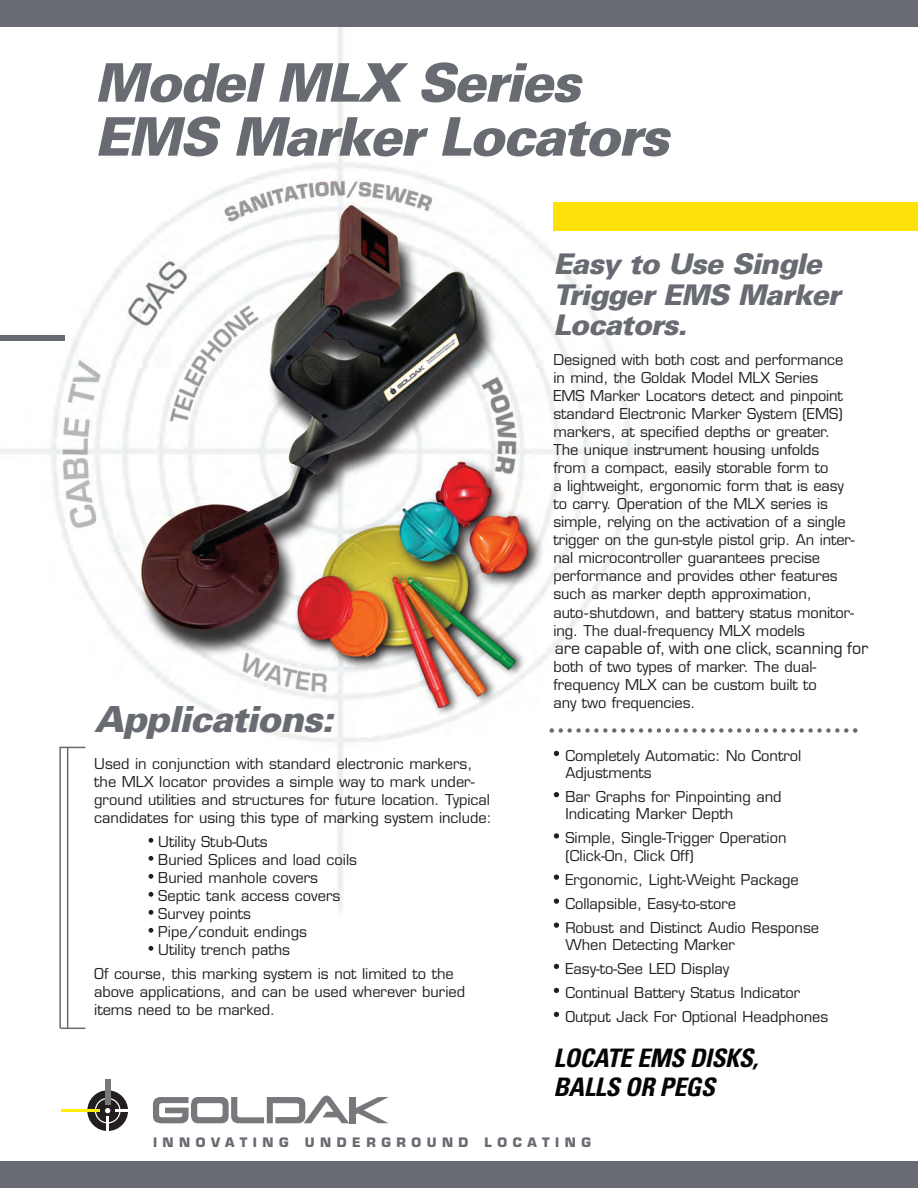
<style>
.page{position:relative;width:918px;height:1188px;background:#fff}
.page>*{position:absolute;margin:0;border:0;box-sizing:border-box;transform-origin:0 0}
.t1{font:italic 900 53.25px/54px "Univers";color:#696b73}
.t2{font:italic 900 36px "Univers";color:#696b73}
.t3{font:italic 900 28.5px/30.8px "Univers";color:#696b73}
.t4{font:italic 700 condensed 25.5px/28.5px "Univers";color:#040503}
.t5{font:18px "Eurostile";color:#231f20}
.t6{font:14.7px/18px "Eurostile";color:#231f20}
.t7{font:700 12.75px "Eurostile";letter-spacing:.43em;color:#696b73}
</style>
<div class="page">
<img style="left:0;top:27px;width:814px;height:1002px">
<div style="left:554px;top:202px;width:364px;height:28px;background:#ffe10a"></div>
<svg style="left:149px;top:838px;width:4px;height:5px"></svg>
<svg style="left:149px;top:856px;width:4px;height:5px"></svg>
<svg style="left:149px;top:874px;width:4px;height:5px"></svg>
<svg style="left:149px;top:892px;width:4px;height:5px"></svg>
<svg style="left:149px;top:910px;width:4px;height:5px"></svg>
<svg style="left:149px;top:928px;width:4px;height:5px"></svg>
<svg style="left:149px;top:946px;width:4px;height:5px"></svg>
<div style="left:87px;top:1090px;width:41px;height:41px;background:#231f20;border-radius:50%"></div>
<div style="left:95px;top:1098px;width:26px;height:26px;border:1px solid #fff;border-radius:50%"></div>
<hr style="left:115px;top:1109px;width:34px;height:3px;background:#fff">
<hr style="left:107px;top:1116px;width:2px;height:24px;background:#fff">
<hr style="left:62px;top:1109px;width:38px;height:3px;background:#fff101">
<div style="left:105px;top:1079px;width:5px;height:26px;background:#76787b"></div>
<svg style="left:105px;top:1108px;width:5px;height:5px"></svg>
<svg style="left:356px;top:1097px;width:33px;height:26px"></svg>
<div style="left:350px;top:1097px;width:6px;height:26px;background:#76787b"></div>
<svg style="left:153px;top:1095px;width:196px;height:28px"></svg>
<div style="left:0;top:0;width:918px;height:27px;background:#696b73"></div>
<div style="left:0;top:1161px;width:918px;height:27px;background:#696b73"></div>
<div style="left:0;top:335px;width:65px;height:5px;background:#696b73"></div>
<svg style="left:554px;top:751px;width:5px;height:5px"></svg>
<svg style="left:554px;top:792px;width:5px;height:5px"></svg>
<svg style="left:554px;top:833px;width:5px;height:6px"></svg>
<svg style="left:554px;top:875px;width:5px;height:5px"></svg>
<svg style="left:554px;top:899px;width:5px;height:5px"></svg>
<svg style="left:554px;top:923px;width:5px;height:5px"></svg>
<svg style="left:554px;top:964px;width:5px;height:5px"></svg>
<svg style="left:554px;top:988px;width:5px;height:5px"></svg>
<svg style="left:554px;top:1012px;width:5px;height:5px"></svg>
<hr style="left:67px;top:747px;width:1px;height:281px;background:#696b73">
<hr style="left:59px;top:747px;width:2px;height:281px;background:#696b73">
<svg style="left:59px;top:747px;width:26px;height:1px"></svg>
<svg style="left:61px;top:1028px;width:24px;height:1px"></svg>
<svg style="left:550px;top:728px;width:307px;height:5px"></svg>
<p class="t1" style="left:95px;top:54px;width:590px">Model MLX Series<br>EMS Marker Locators</p>
<p class="t2" style="left:94px;top:697px;width:250px">Applications:</p>
<p class="t6" style="left:94px;top:755px;width:399px">Used in conjunction with standard electronic markers, the MLX locator provides a simple way to mark under&shy;ground utilities and structures for future location. Typical candidates for using this type of marking system include:</p>
<p class="t6" style="left:158px;top:833px;width:200px">Utility Stub-Outs<br>Buried Splices and load coils<br>Buried manhole covers<br>Septic tank access covers<br>Survey points<br>Pipe/conduit endings<br>Utility trench paths</p>
<p class="t6" style="left:94px;top:965px;width:373px">Of course, this marking system is not limited to the above applications, and can be used wherever buried items need to be marked.</p>
<p class="t3" style="left:553px;top:248px;width:296px">Easy to Use Single<br>TriggerEMS Marker<br>Locators.</p>
<p class="t6" style="left:554px;top:351px;width:303px">Designed with both cost and performance in mind, the Goldak Model MLX Series<br>EMS Marker Locators detect and pinpoint standard Electronic Marker System (EMS) markers, at specified depths or greater.<br>The unique instrument housing unfolds from a compact, easily storable form to<br>a lightweight, ergonomic form that is easy to carry. Operation of the MLX series is simple, relying on the activation of a single trigger on the gun-style pistol grip. An inter&shy;nal microcontroller guarantees precise performance and provides other features such as marker depth approximation, auto-shutdown, and battery status monitor&shy;ing. The dual-frequency MLX models</p>
<p class="t6" style="left:554px;top:657px;width:265px;text-align:justify">both of two types of marker. The dual&shy;frequency MLX can be custom built to any two frequencies.</p>
<p class="t6" style="left:565px;top:747px;width:237px;line-height:17.2px">Completely Automatic: No Control<br>Adjustments</p>
<p class="t6" style="left:565px;top:788px;width:218px;line-height:17.2px">Bar Graphs for Pinpointing and<br>Indicating Marker Depth</p>
<p class="t6" style="left:565px;top:829px;width:223px;line-height:17.2px">Simple, Single-Trigger Operation (Click-On, Click Off)</p>
<p class="t6" style="left:565px;top:867px;width:255px;line-height:24px">Ergonomic, Light-Weight Package<br>Collapsible, Easy-to-store<br>Robust and Distinct Audio Response</p>
<p class="t6" style="left:565px;top:932px;width:265px;line-height:24px">When Detecting Marker<br>Easy-to-See LED Display<br>Continual Battery Status Indicator<br>Output Jack For Optional Headphones</p>
<p class="t5" style="left:555px;top:638px;width:315px">are capable of, with one click, scanning for</p>
<p class="t4" style="left:554px;top:1044px;width:213px">LOCATE EMS DISKS,<br>BALLS OR PEGS</p>
<p class="t7" style="left:153px;top:1135px;width:137px">INNOVATING</p>
<p class="t7" style="left:305px;top:1135px;width:165px">UNDERGROUND</p>
<p class="t7" style="left:485px;top:1135px;width:108px">LOCATING</p>
</div>
